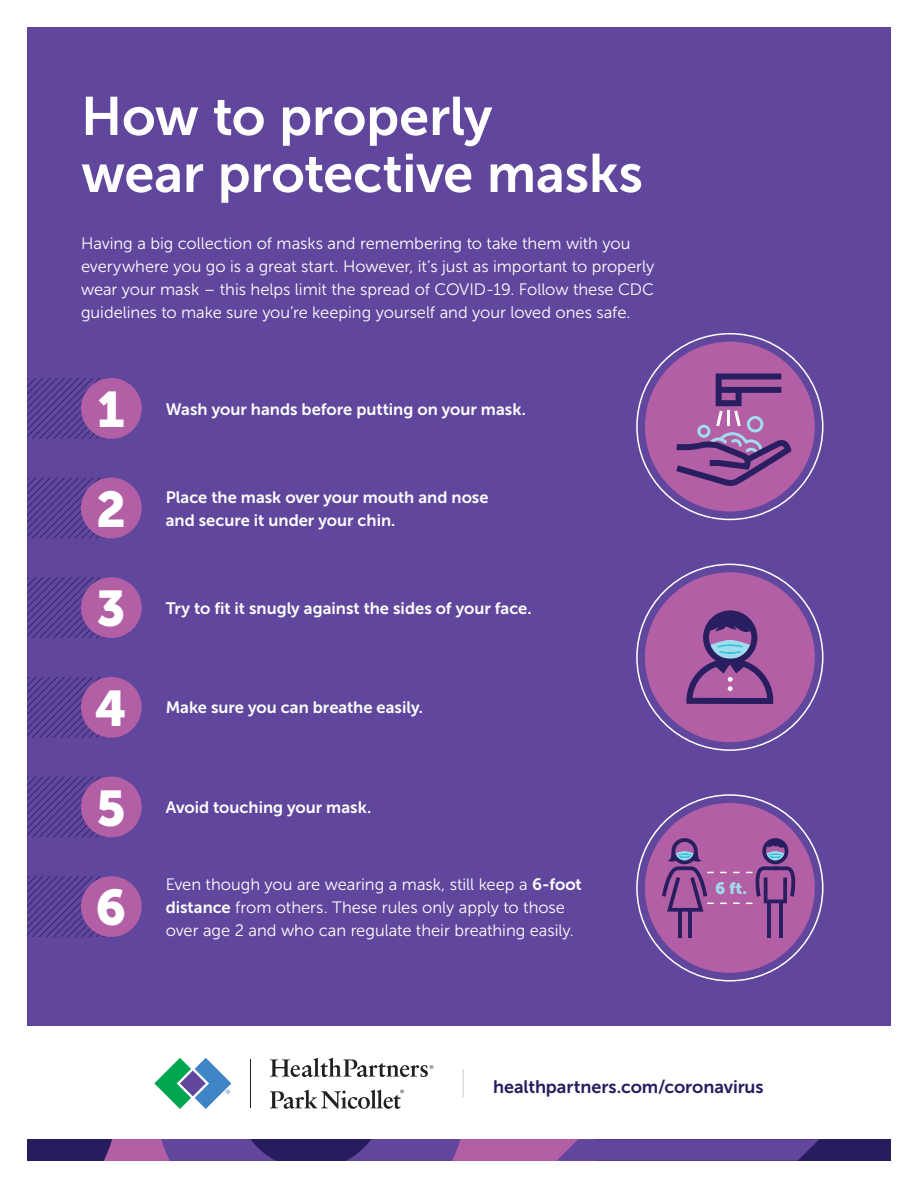
<style>
.page{position:relative;width:918px;height:1188px;background:#fff}
.page>*{position:absolute;margin:0;border:0;box-sizing:border-box;transform-origin:0 0}
.FLIER_H1__Header{font:54px "Museo Sans 700";letter-spacing:-.005em;color:#fff}
.t1{font:49.8px "Museo Sans 900";color:#fff}
.FLIER_Body{font:18px "Museo Sans 700";letter-spacing:-.005em;color:#281c5f}
.FLIER_Body-2{font:16.5px/23.1px "Museo Sans 300";color:#fff}
.FLIER_Body-3{font:16.5px "Museo Sans 700";color:#fff}
.FLIER_Body-4{font:16.5px "Museo Sans 900";color:#a1dcee}
.s1{font-family:"Museo Sans 700"}
</style>
<div class="page">
<div style="left:27px;top:27px;width:864px;height:999px;background:#60479d"></div>
<svg style="left:27px;top:378px;width:79px;height:61px"></svg>
<svg style="left:27px;top:478px;width:79px;height:60px"></svg>
<svg style="left:27px;top:577px;width:79px;height:61px"></svg>
<svg style="left:27px;top:677px;width:79px;height:61px"></svg>
<svg style="left:27px;top:777px;width:79px;height:60px"></svg>
<svg style="left:27px;top:876px;width:79px;height:61px"></svg>
<svg style="left:463px;top:1069px;width:1px;height:28px"></svg>
<div style="left:27px;top:1139px;width:864px;height:22px;background:#281c5f"></div>
<div style="left:446px;top:1139px;width:149px;height:22px;background:#b35fa6"></div>
<div style="left:92px;top:1139px;width:108px;height:22px;background:#b35fa6"></div>
<svg style="left:161px;top:1139px;width:300px;height:22px"></svg>
<svg style="left:92px;top:1139px;width:20px;height:22px"></svg>
<svg style="left:557px;top:1139px;width:262px;height:22px;background:#604599"></svg>
<div style="left:81px;top:378px;width:61px;height:61px;background:#b35fa5;border-radius:50%"></div>
<div style="left:81px;top:478px;width:61px;height:60px;background:#b35fa5;border-radius:50%"></div>
<div style="left:81px;top:577px;width:61px;height:61px;background:#b35fa5;border-radius:50%"></div>
<div style="left:81px;top:677px;width:61px;height:61px;background:#b35fa5;border-radius:50%"></div>
<div style="left:81px;top:777px;width:61px;height:60px;background:#b35fa5;border-radius:50%"></div>
<div style="left:81px;top:876px;width:61px;height:61px;background:#b35fa5;border-radius:50%"></div>
<div style="left:645px;top:342px;width:170px;height:170px;background:#b35fa5;border-radius:50%"></div>
<svg style="left:676px;top:373px;width:115px;height:113px"></svg>
<div style="left:645px;top:572px;width:170px;height:170px;background:#b35fa5;border-radius:50%"></div>
<svg style="left:686px;top:610px;width:87px;height:94px"></svg>
<div style="left:645px;top:803px;width:170px;height:170px;background:#b35fa5;border-radius:50%"></div>
<hr style="left:678px;top:910px;width:4px;height:28px;background:#291e60">
<hr style="left:688px;top:910px;width:4px;height:28px;background:#291e60">
<hr style="left:767px;top:901px;width:4px;height:37px;background:#291e60">
<hr style="left:780px;top:901px;width:3px;height:37px;background:#291e60">
<svg style="left:662px;top:838px;width:134px;height:74px"></svg>
<hr style="left:250px;top:1059px;width:1px;height:49px;background:#231f20">
<svg style="left:270px;top:1090px;width:134px;height:19px"></svg>
<svg style="left:270px;top:1058px;width:163px;height:19px"></svg>
<svg style="left:154px;top:1058px;width:77px;height:51px"></svg>
<p class="FLIER_H1__Header" style="left:81px;top:86px;width:413px">How to properly</p>
<p class="FLIER_H1__Header" style="left:81px;top:143px;width:563px">wear protective masks</p>
<p class="FLIER_Body-2" style="left:81px;top:232px;width:575px">Having a big collection of masks and remembering to take them with you everywhere you go is a great start. However, it’s just as important to properly wear your mask – this helps limit the spread of COVID-19. Follow these CDC guidelines to make sure you’re keeping yourself and your loved ones safe.</p>
<p class="t1" style="left:97px;top:381px;width:29px">1</p>
<p class="FLIER_Body-3" style="left:166px;top:400px;width:362px">Wash your hands before putting on your mask.</p>
<p class="t1" style="left:96px;top:481px;width:31px">2</p>
<p class="FLIER_Body-3" style="left:166px;top:488px;width:324px">Place the mask over your mouth and nose</p>
<p class="FLIER_Body-3" style="left:166px;top:511px;width:231px">and secure it under your chin.</p>
<p class="t1" style="left:96px;top:581px;width:31px">3</p>
<p class="FLIER_Body-3" style="left:166px;top:599px;width:367px">Try to fit it snugly against the sides of your face.</p>
<p class="t1" style="left:95px;top:680px;width:34px">4</p>
<p class="FLIER_Body-3" style="left:166px;top:699px;width:259px">Make sure you can breathe easily.</p>
<p class="t1" style="left:96px;top:780px;width:31px">5</p>
<p class="FLIER_Body-3" style="left:166px;top:798px;width:207px">Avoid touching your mask.</p>
<p class="t1" style="left:96px;top:880px;width:32px">6</p>
<p class="FLIER_Body-2" style="left:166px;top:873px;width:418px">Even though you are wearing a mask, still keep a <span class="s1">6-foot distance</span> from others. These rules only apply to those</p>
<p class="FLIER_Body-2" style="left:166px;top:919px;width:410px">over age 2 and who can regulate their breathing easily.</p>
<p class="FLIER_Body-4" style="left:715px;top:879px;width:34px">6 ft.</p>
<p class="FLIER_Body" style="left:493px;top:1077px;width:272px">healthpartners.com/coronavirus</p>
</div>
